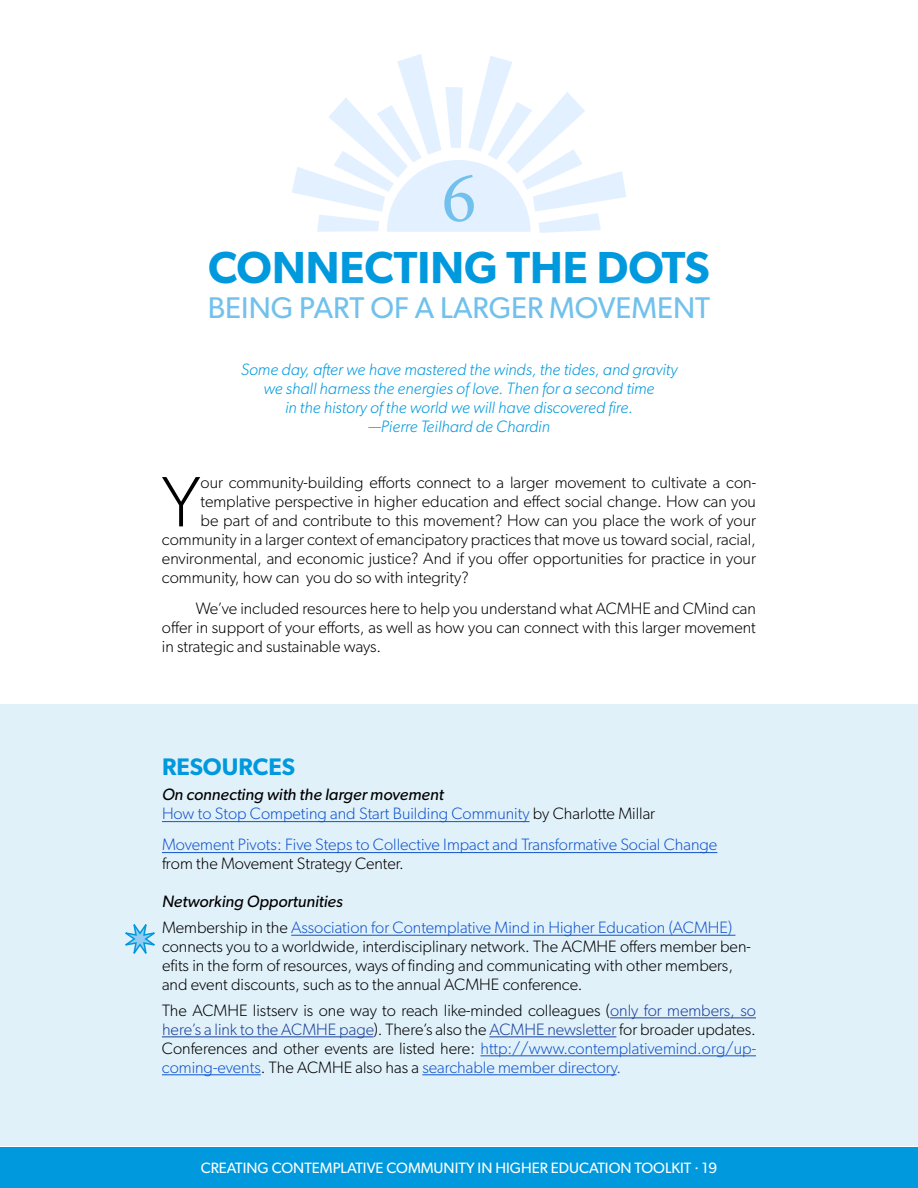
<style>
.page{position:relative;width:918px;height:1188px;background:#fff}
.page>*{position:absolute;margin:0;border:0;box-sizing:border-box;transform-origin:0 0}
.t1{font:72px "Minion Pro";color:#71c1ec}
.t2{font:300 71.55px "Gibson";color:#000}
.t3{font:600 45px "Gibson";color:#09d}
.t4{font:30px "Gibson";color:#71c1ec}
.t5{font:600 24px "Gibson";color:#09d}
.t6{font:300 16.5px/18.9px "Gibson";color:#000;text-align:justify}
.t7{font:italic 300 16.5px "Gibson";color:#09d}
.t8{font:300 16.5px "Gibson";color:#15c}
.t9{font:italic 16.5px "Gibson";color:#000}
.t10{font:15px "Gibson";color:#fff}
.s1{color:#000}
.s2{color:#15c}
.s3{color:#1b4199}
</style>
<div class="page">
<div style="left:0;top:1148px;width:918px;height:40px;background:#09d"></div>
<div style="left:0;top:704px;width:918px;height:442px;background:#e1f1fa"></div>
<hr style="left:162px;top:821px;width:368px;height:1px;background:#15c">
<hr style="left:162px;top:852px;width:555px;height:1px;background:#15c">
<hr style="left:291px;top:935px;width:444px;height:1px;background:#15c">
<hr style="left:610px;top:1018px;width:146px;height:1px;background:#1b4199">
<hr style="left:162px;top:1037px;width:212px;height:1px;background:#1b4199">
<hr style="left:489px;top:1037px;width:127px;height:1px;background:#1b4199">
<hr style="left:480px;top:1056px;width:276px;height:1px;background:#15c">
<hr style="left:162px;top:1075px;width:99px;height:1px;background:#15c">
<hr style="left:422px;top:1075px;width:194px;height:1px;background:#15c">
<svg style="left:292px;top:54px;width:334px;height:179px"></svg>
<svg style="left:125px;top:924px;width:30px;height:30px"></svg>
<h1 class="t1" style="left:442px;top:150px;width:36px">6</h1>
<h1 class="t3" style="left:208px;top:241px;width:503px">CONNECTING THE DOTS</h1>
<h1 class="t4" style="left:208px;top:289px;width:504px">BEING PART OF A LARGER MOVEMENT</h1>
<p class="t7" style="left:241px;top:359px;width:438px">Some day, after we have mastered the winds, the tides, and gravity</p>
<p class="t7" style="left:263px;top:378px;width:393px">we shall harness the energies of love. Then for a second time</p>
<p class="t7" style="left:285px;top:397px;width:349px">in the history of the world we will have discovered fire.</p>
<p class="t7" style="left:368px;top:416px;width:183px">—Pierre Teilhard de Chardin</p>
<p class="t2" style="left:162px;top:459px;width:40px">Y</p>
<p class="t6" style="left:201px;top:473px;width:557px">our community-building efforts connect to a larger movement to cultivate a con-</p>
<p class="t6" style="left:201px;top:492px;width:557px">templative perspective in higher education and effect social change. How can you</p>
<p class="t6" style="left:201px;top:511px;width:557px">be part of and contribute to this movement? How can you place the work of your</p>
<p class="t6" style="left:162px;top:530px;width:595px">community in a larger context of emancipatory practices that move us toward social, racial,</p>
<p class="t6" style="left:162px;top:549px;width:595px">environmental, and economic justice? And if you offer opportunities for practice in your</p>
<p class="t6" style="left:162px;top:568px;width:308px">community, how can you do so with integrity?</p>
<p class="t6" style="left:162px;top:599px;width:595px;text-indent:34px">We’ve included resources here to help you understand what ACMHE and CMind can offer in support of your efforts, as well as how you can connect with this larger movement in strategic and sustainable ways.</p>
<h2 class="t5" style="left:162px;top:752px;width:135px">RESOURCES</h2>
<p class="t9" style="left:162px;top:785px;width:283px">On connecting with the larger movement</p>
<p class="t8" style="left:162px;top:804px;width:495px">How to Stop Competing and Start Building Community <span class="s1">by Charlotte Millar</span></p>
<p class="t8" style="left:162px;top:835px;width:557px">Movement Pivots: Five Steps to Collective Impact and Transformative Social Change</p>
<p class="t6" style="left:162px;top:854px;width:243px">from the Movement Strategy Center.</p>
<p class="t9" style="left:162px;top:892px;width:182px">Networking Opportunities</p>
<p class="t6" style="left:162px;top:918px;width:590px;text-align:left">Membership in the <span class="s2">Association for Contemplative Mind in Higher Education (ACMHE) </span>connects you to a worldwide, interdisciplinary network. The ACMHE offers member ben&shy;efits in the form of resources, ways of finding and communicating with other members, and event discounts, such as to the annual ACMHE conference.</p>
<p class="t6" style="left:162px;top:1000px;width:596px">The ACMHE listserv is one way to reach like-minded colleagues (<span class="s3">only for members, so here’s a link to the ACMHE page</span>). There’s also the <span class="s3">ACMHE newsletter</span> for broader updates.<br>Conferences and other events are listed here: <span class="s2">http://www.contemplativemind.org/up&shy;coming-events</span>. The ACMHE also has a <span class="s2">searchable member directory</span><span class="s3">.</span></p>
<p class="t10" style="left:201px;top:1159px;width:518px">CREATING CONTEMPLATIVE COMMUNITY IN HIGHER EDUCATION TOOLKIT . 19</p>
</div>
